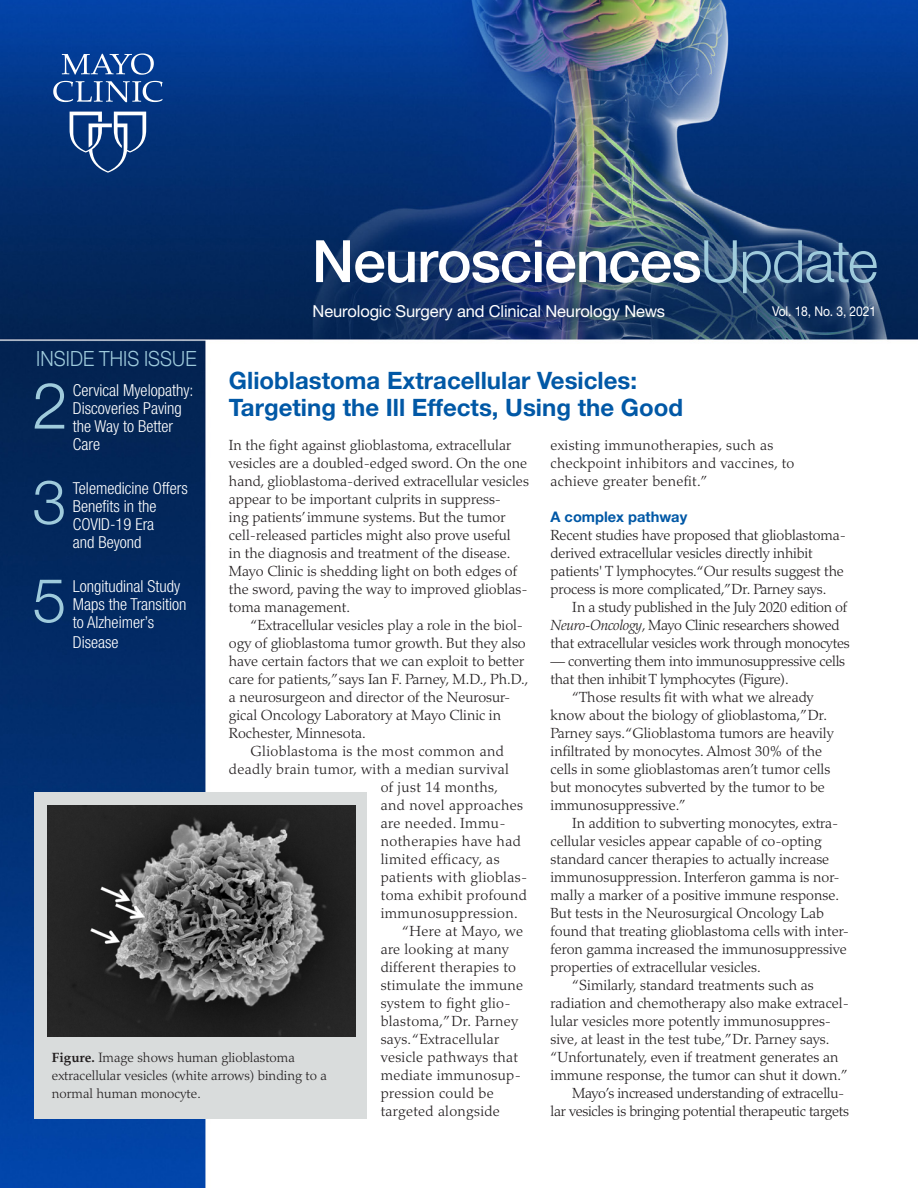
<style>
.page{position:relative;width:918px;height:1188px;background:#fff}
.page>*{position:absolute;margin:0;border:0;box-sizing:border-box;transform-origin:0 0}
.TableContents{font:300 64.2px "Helvetica Neue LT Std";color:#9fcbdc}
.TableContents-2{font:300 61.2px "Helvetica Neue LT Std";color:#9fcbdc}
.t1{font:500 58.5px "Helvetica Neue LT Std";letter-spacing:-.02em;color:#fff}
.t2{font:700 24px/27px "Helvetica Neue LT Std";color:#0158a6}
.TableContentsHeader1{font:300 21px "Helvetica Neue LT Std";letter-spacing:.005em;color:#9fcbdc;scale:.9 1}
.TableContents-3{font:300 condensed 16.5px/18px "Helvetica Neue LT Std";color:#fff}
.t3{font:16.5px "Helvetica Neue LT Std";letter-spacing:-.01em;color:#fff}
.t4{font:300 14.7px/18px "Palatino LT Std";color:#231f20}
.t5{font:300 14.7px/18px "Palatino LT Std";letter-spacing:-.02em;color:#231f20}
.t6{font:300 14.7px/18px "Palatino LT Std";letter-spacing:.02em;color:#231f20}
.t7{font:300 14.7px "Palatino LT Std";letter-spacing:.025em;color:#231f20}
.Text_subhead{font:700 14.7px "Helvetica Neue LT Std";color:#0158a6}
.t8{font:300 13.5px/18px "Palatino LT Std";color:#231f20}
.t9{font:13.5px "Helvetica Neue LT Std";letter-spacing:-.01em;color:#fff;scale:.9 1}
.s1{font-weight:300;color:#9fcbdc}
.s2{font-style:italic}
.s3{font-weight:700}
</style>
<div class="page">
<img style="left:0;top:0;width:918px;height:1188px">
<svg style="left:70px;top:112px;width:76px;height:61px"></svg>
<svg style="left:53px;top:81px;width:110px;height:21px;background:#4068a5"></svg>
<svg style="left:62px;top:53px;width:92px;height:22px"></svg>
<div style="left:35px;top:793px;width:332px;height:326px;background:#d9dcdc"></div>
<img style="left:48px;top:806px;width:307px;height:230px">
<p class="t1" style="left:312px;top:226px;width:568px">Neurosciences<span class="s1">Update</span></p>
<p class="t9" style="left:772px;top:304px;width:117px">Vol. 18, No. 3, 2021</p>
<p class="t3" style="left:313px;top:302px;width:354px">Neurologic Surgery and Clinical Neurology News</p>
<p class="TableContentsHeader1" style="left:36px;top:346px;width:180px">INSIDE THIS ISSUE</p>
<p class="TableContents" style="left:32px;top:366px;width:37px">2</p>
<p class="TableContents-3" style="left:73px;top:381px;width:122px">Cervical Myelopathy:<br>Discoveries Paving the Way to Better<br>Care</p>
<p class="TableContents-2" style="left:32px;top:465px;width:36px">3</p>
<p class="TableContents-3" style="left:73px;top:479px;width:117px">Telemedicine Offers<br>Benefits in the<br>COVID-19 Era<br>and Beyond</p>
<p class="TableContents-2" style="left:32px;top:563px;width:36px">5</p>
<p class="TableContents-3" style="left:73px;top:577px;width:115px">Longitudinal Study<br>Maps the Transition to Alzheimer’s</p>
<p class="TableContents-3" style="left:73px;top:633px;width:47px">Disease</p>
<p class="t2" style="left:229px;top:366px;width:456px">Glioblastoma Extracellular Vesicles:<br>Targeting the Ill Effects, Using the Good</p>
<p class="t4" style="left:229px;top:436px;width:301px">In the fight against glioblastoma, extracellular vesicles are a doubled-edged sword. On the one hand, glioblastoma-derived extracellular vesicles appear to be important culprits in suppress-<br>ing patients’ immune systems. But the tumor cell-released particles might also prove useful<br>in the diagnosis and treatment of the disease.<br>Mayo Clinic is shedding light on both edges of the sword, paving the way to improved glioblas&shy;toma management.</p>
<p class="t4" style="left:229px;top:616px;width:301px;text-indent:22px">“Extracellular vesicles play a role in the biol&shy;ogy of glioblastoma tumor growth. But they also have certain factors that we can exploit to better care for patients,”says Ian F. Parney, M.D., Ph.D., a neurosurgeon and director of the Neurosur&shy;gical Oncology Laboratory at Mayo Clinic in Rochester, Minnesota.</p>
<p class="t7" style="left:251px;top:743px;width:255px">Glioblastoma is the most common and</p>
<p class="t7" style="left:229px;top:761px;width:281px">deadly brain tumor, with a median survival</p>
<p class="t7" style="left:381px;top:779px;width:119px">of just 14 months,</p>
<p class="t7" style="left:381px;top:797px;width:144px">and novel approaches</p>
<p class="t7" style="left:381px;top:815px;width:126px">are needed. Immu-</p>
<p class="t7" style="left:381px;top:833px;width:142px">notherapies have had</p>
<p class="t7" style="left:381px;top:851px;width:120px">limited efficacy, as</p>
<p class="t7" style="left:381px;top:869px;width:148px">patients with glioblas-</p>
<p class="t7" style="left:381px;top:887px;width:148px">toma exhibit profound</p>
<p class="t7" style="left:381px;top:905px;width:139px">immunosuppression.</p>
<p class="t6" style="left:381px;top:922px;width:144px;text-indent:22px">“Here at Mayo, we are looking at many different therapies to stimulate the immune system to fight glio&shy;blastoma,” Dr. Parney says. “Extracellular vesicle pathways that mediate immunosup&shy;pression could be targeted alongside</p>
<p class="t6" style="left:551px;top:436px;width:245px">existing immunotherapies, such as checkpoint inhibitors and vaccines, to achieve greater benefit.”</p>
<p class="Text_subhead" style="left:551px;top:508px;width:138px">A complex pathway</p>
<p class="t4" style="left:551px;top:526px;width:297px">Recent studies have proposed that glioblastoma&shy;derived extracellular vesicles directly inhibit patients' T lymphocytes. “Our results suggest the process is more complicated,”Dr. Parney says.</p>
<p class="t5" style="left:551px;top:598px;width:301px;text-indent:22px">In a study published in the July 2020 edition of<br><span class="s2">Neuro-Oncology</span>, Mayo Clinic researchers showed that extracellular vesicles work through monocytes</p>
<p class="t5" style="left:551px;top:652px;width:296px">— converting them into immunosuppressive cells that then inhibit T lymphocytes (Figure).</p>
<p class="t4" style="left:551px;top:688px;width:285px;text-indent:22px">“Those results fit with what we already know about the biology of glioblastoma,”Dr.<br>Parney says. “Glioblastoma tumors are heavily infiltrated by monocytes. Almost 30% of the cells in some glioblastomas aren’t tumor cells but monocytes subverted by the tumor to be immunosuppressive.”</p>
<p class="t4" style="left:551px;top:814px;width:300px;text-indent:22px">In addition to subverting monocytes, extra&shy;cellular vesicles appear capable of co-opting standard cancer therapies to actually increase immunosuppression. Interferon gamma is nor&shy;mally a marker of a positive immune response.<br>But tests in the Neurosurgical Oncology Lab found that treating glioblastoma cells with inter&shy;feron gamma increased the immunosuppressive properties of extracellular vesicles.</p>
<p class="t4" style="left:551px;top:976px;width:300px;text-indent:22px">“Similarly, standard treatments such as radiation and chemotherapy also make extracel&shy;lular vesicles more potently immunosuppres&shy;sive, at least in the test tube,”Dr. Parney says. “Unfortunately, even if treatment generates an immune response, the tumor can shut it down.”</p>
<p class="t5" style="left:551px;top:1084px;width:300px;text-indent:22px">Mayo’s increased understanding of extracellu&shy;lar vesicles is bringing potential therapeutic targets</p>
<p class="t8" style="left:52px;top:1049px;width:277px"><span class="s3">Figure.</span> Image shows human glioblastoma extracellular vesicles (white arrows) binding to a normal human monocyte.</p>
</div>
